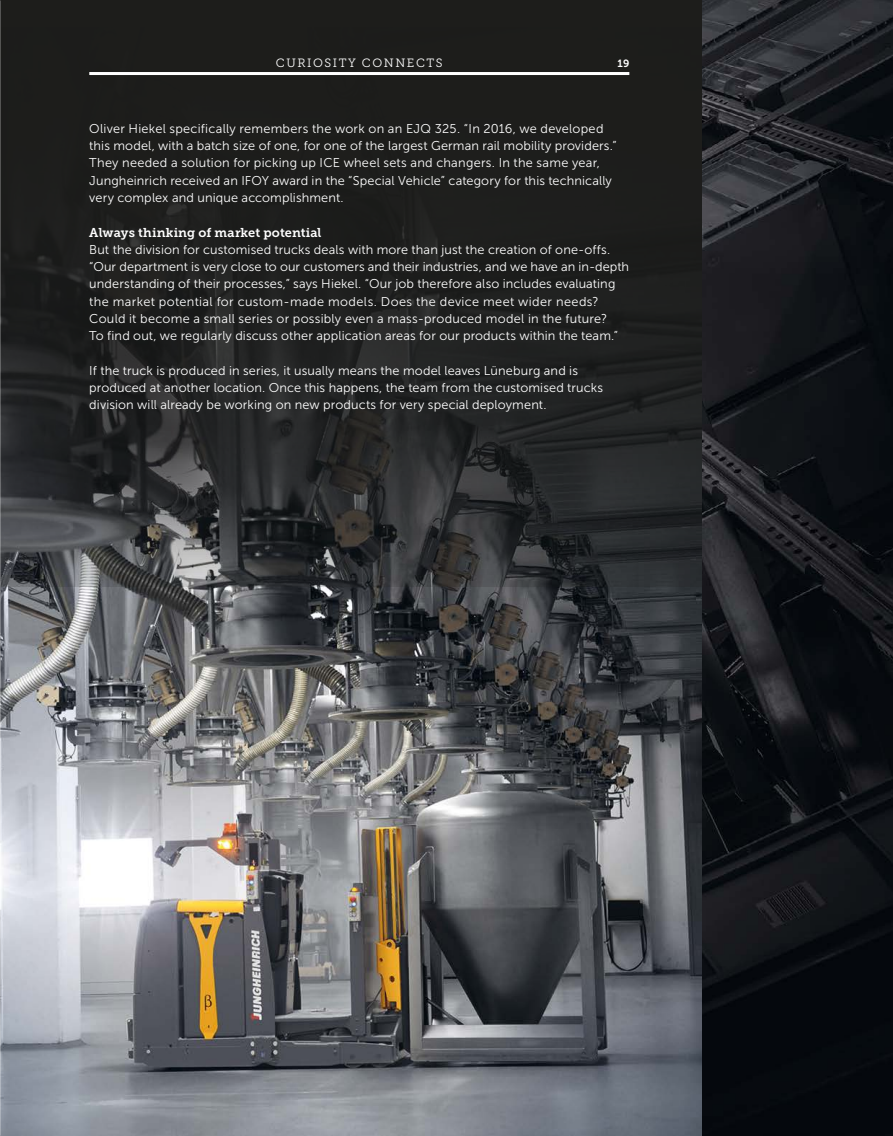
<style>
.page{position:relative;width:893px;height:1136px;background:#fff}
.page>*{position:absolute;margin:0;border:0;box-sizing:border-box;transform-origin:0 0}
.t1{font:12.75px/17.2px "Museo JH Sans 300";letter-spacing:.01em;color:#fff}
.t2{font:12.75px "Museo JH Slab 700";letter-spacing:.01em;color:#fff}
.t3{font:12px "Museo JH Slab 300";letter-spacing:.13em;color:#fff}
.t4{font:10.5px "Museo JH Sans 700";color:#fff}
</style>
<div class="page">
<img style="left:702px;top:0;width:191px;height:1135px">
<img style="left:0;top:587px;width:702px;height:548px">
<svg style="left:0;top:0;width:702px;height:587px;background:#242524"></svg>
<hr style="left:89px;top:72px;width:540px;height:3px;background:#fff">
<p class="t3" style="left:276px;top:56px;width:168px">CURIOSITY CONNECTS</p>
<p class="t4" style="left:617px;top:57px;width:13px">19</p>
<p class="t1" style="left:89px;top:120px;width:529px">Oliver Hiekel specifically remembers the work on an EJQ 325. “In 2016, we developed this model, with a batch size of one, for one of the largest German rail mobility providers.” They needed a solution for picking up ICE wheel sets and changers. In the same year, Jungheinrich received an IFOY award in the “Special Vehicle” category for this technically very complex and unique accomplishment.</p>
<p class="t2" style="left:89px;top:225px;width:234px">Always thinking of market potential</p>
<p class="t1" style="left:89px;top:241px;width:541px">But the division for customised trucks deals with more than just the creation of one- offs. “Our department is very close to our customers and their industries, and we have an in-depth understanding of their processes,” says Hiekel. “Our job therefore also includes evaluating the market potential for custom- made models. Does the device meet wider needs?<br>Could it become a small series or possibly even a mass- produced model in the future?<br>To find out, we regularly discuss other application areas for our products within the team.”</p>
<p class="t1" style="left:89px;top:361px;width:515px">If the truck is produced in series, it usually means the model leaves Lüneburg and is produced at another location. Once this happens, the team from the customised trucks division will already be working on new products for very special deployment.</p>
</div>
